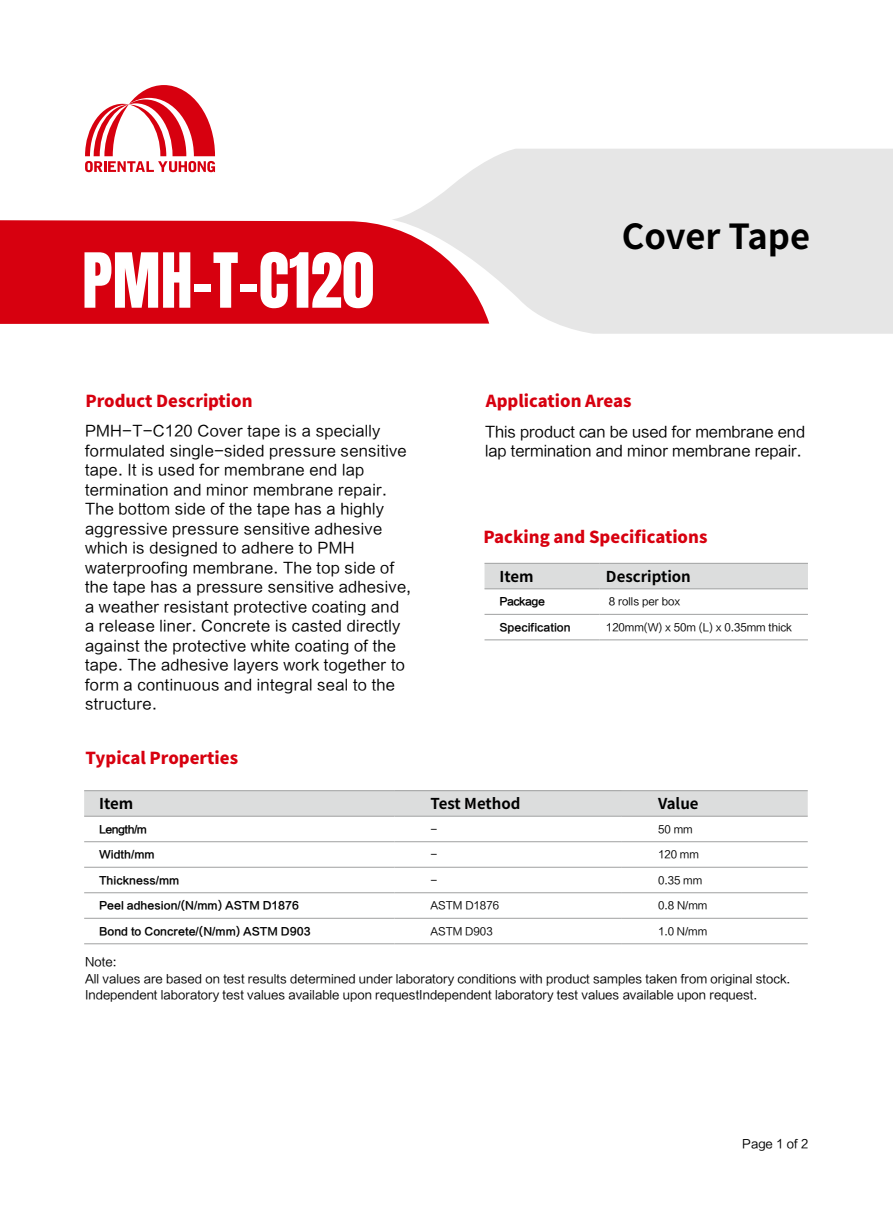
<style>
.page{position:relative;width:893px;height:1212px;background:#fff}
.page>*{position:absolute;margin:0;border:0;box-sizing:border-box;transform-origin:0 0}
.t1{font:64.5px "Anton";color:#fff}
.t2{font:700 34.5px "Source Han Sans CN";color:#000}
.t3{font:800 16.5px "Source Han Sans CN";color:#d7000f}
.t4{font:15px/19.5px "FZLTHJW GB1 0";letter-spacing:.02em;color:#000}
.t5{font:15px/19.5px "FZLTHJW GB1 0";color:#000}
.t6{font:700 15px "Source Han Sans CN";color:#000}
.t7{font:12px/16.5px "FZLTHJW GB1 0";color:#000}
.t8{font:10.5px "FZLTCHJW GB1 0";color:#000}
.t9{font:10.5px "FZLTHJW GB1 0";color:#000}
.t10{font:10.5px "FZLTCHJW GB1 0";letter-spacing:-.05em;color:#000}
</style>
<div class="page">
<div style="left:484px;top:564px;width:324px;height:24px;background:#dcdddd"></div>
<hr style="left:484px;top:563px;width:116px;height:1px;background:#9fa0a0">
<hr style="left:600px;top:563px;width:208px;height:1px;background:#9fa0a0">
<hr style="left:484px;top:588px;width:116px;height:1px;background:#9fa0a0">
<hr style="left:600px;top:588px;width:208px;height:1px;background:#9fa0a0">
<hr style="left:484px;top:639px;width:116px;height:1px;background:#9fa0a0">
<hr style="left:600px;top:639px;width:208px;height:1px;background:#9fa0a0">
<hr style="left:484px;top:614px;width:116px;height:1px;background:#9fa0a0">
<hr style="left:600px;top:614px;width:208px;height:1px;background:#9fa0a0">
<div style="left:0;top:220px;width:391px;height:104px;background:#d7000f"></div>
<svg style="left:391px;top:149px;width:502px;height:185px;background:#e7d8d9"></svg>
<svg style="left:85px;top:85px;width:130px;height:87px"></svg>
<svg style="left:84px;top:791px;width:724px;height:25px;background:#dadbdb"></svg>
<div style="left:394px;top:791px;width:228px;height:25px;background:#dcdddd"></div>
<hr style="left:84px;top:790px;width:310px;height:1px;background:#9fa0a0">
<hr style="left:394px;top:790px;width:228px;height:1px;background:#9fa0a0">
<hr style="left:622px;top:790px;width:186px;height:1px;background:#9fa0a0">
<hr style="left:84px;top:816px;width:310px;height:1px;background:#9fa0a0">
<hr style="left:394px;top:816px;width:228px;height:1px;background:#9fa0a0">
<hr style="left:622px;top:816px;width:186px;height:1px;background:#9fa0a0">
<hr style="left:84px;top:867px;width:310px;height:1px;background:#9fa0a0">
<hr style="left:394px;top:867px;width:228px;height:1px;background:#9fa0a0">
<hr style="left:622px;top:867px;width:186px;height:1px;background:#9fa0a0">
<hr style="left:84px;top:918px;width:310px;height:1px;background:#9fa0a0">
<hr style="left:394px;top:918px;width:228px;height:1px;background:#9fa0a0">
<hr style="left:622px;top:918px;width:186px;height:1px;background:#9fa0a0">
<hr style="left:84px;top:943px;width:310px;height:1px;background:#9fa0a0">
<hr style="left:394px;top:943px;width:228px;height:1px;background:#9fa0a0">
<hr style="left:622px;top:943px;width:186px;height:1px;background:#9fa0a0">
<hr style="left:84px;top:841px;width:310px;height:1px;background:#9fa0a0">
<hr style="left:394px;top:841px;width:228px;height:1px;background:#9fa0a0">
<hr style="left:622px;top:841px;width:186px;height:1px;background:#9fa0a0">
<hr style="left:84px;top:892px;width:310px;height:1px;background:#9fa0a0">
<hr style="left:394px;top:892px;width:228px;height:1px;background:#9fa0a0">
<hr style="left:622px;top:892px;width:186px;height:1px;background:#9fa0a0">
<h1 class="t1" style="left:82px;top:248px;width:294px">PMH-T-C120</h1>
<p class="t3" style="left:85px;top:391px;width:169px">Product Description</p>
<p class="t4" style="left:85px;top:422px;width:327px">PMH-T-C120 Cover tape is a specially formulated single-sided pressure sensitive tape. It is used for membrane end lap termination and minor membrane repair.<br>The bottom side of the tape has a highly aggressive pressure sensitive adhesive which is designed to adhere to PMH waterproofing membrane. The top side of the tape has a pressure sensitive adhesive, a weather resistant protective coating and a release liner. Concrete is casted directly against the protective white coating of the tape. The adhesive layers work together to form a continuous and integral seal to the structure.</p>
<p class="t3" style="left:85px;top:748px;width:154px">Typical Properties</p>
<h2 class="t2" style="left:622px;top:216px;width:190px">Cover Tape</h2>
<p class="t3" style="left:486px;top:391px;width:147px">Application Areas</p>
<p class="t5" style="left:485px;top:422px;width:322px">This product can be used for membrane end lap termination and minor membrane repair.</p>
<p class="t3" style="left:483px;top:527px;width:225px">Packing and Specifications</p>
<p class="t6" style="left:499px;top:568px;width:36px">Item</p>
<p class="t6" style="left:606px;top:568px;width:86px">Description</p>
<p class="t10" style="left:499px;top:596px;width:47px">Package</p>
<p class="t9" style="left:609px;top:596px;width:73px">8 rolls per box</p>
<p class="t8" style="left:499px;top:621px;width:73px">Specification</p>
<p class="t9" style="left:606px;top:621px;width:187px">120mm(W) x 50m (L) x 0.35mm thick</p>
<p class="t6" style="left:99px;top:795px;width:36px">Item</p>
<p class="t6" style="left:431px;top:795px;width:91px">Test Method</p>
<p class="t6" style="left:658px;top:795px;width:42px">Value</p>
<p class="t8" style="left:99px;top:823px;width:49px">Length/m</p>
<p class="t9" style="left:431px;top:823px;width:8px">-</p>
<p class="t9" style="left:658px;top:823px;width:36px">50 mm</p>
<p class="t8" style="left:99px;top:849px;width:57px">Width/mm</p>
<p class="t9" style="left:431px;top:849px;width:8px">-</p>
<p class="t9" style="left:658px;top:849px;width:42px">120 mm</p>
<p class="t8" style="left:99px;top:874px;width:82px">Thickness/mm</p>
<p class="t9" style="left:430px;top:874px;width:8px">-</p>
<p class="t9" style="left:658px;top:874px;width:46px">0.35 mm</p>
<p class="t8" style="left:99px;top:900px;width:201px">Peel adhesion/(N/mm) ASTM D1876</p>
<p class="t9" style="left:430px;top:900px;width:70px">ASTM D1876</p>
<p class="t9" style="left:658px;top:900px;width:51px">0.8 N/mm</p>
<p class="t8" style="left:99px;top:925px;width:213px">Bond to Concrete/(N/mm) ASTM D903</p>
<p class="t9" style="left:430px;top:925px;width:64px">ASTM D903</p>
<p class="t9" style="left:658px;top:925px;width:51px">1.0 N/mm</p>
<p class="t7" style="left:85px;top:954px;width:707px">Note:<br>All values are based on test results determined under laboratory conditions with product samples taken from original stock.<br>Independent laboratory test values available upon requestIndependent laboratory test values available upon request.</p>
<p class="t7" style="left:742px;top:1136px;width:68px">Page 1 of 2</p>
</div>
